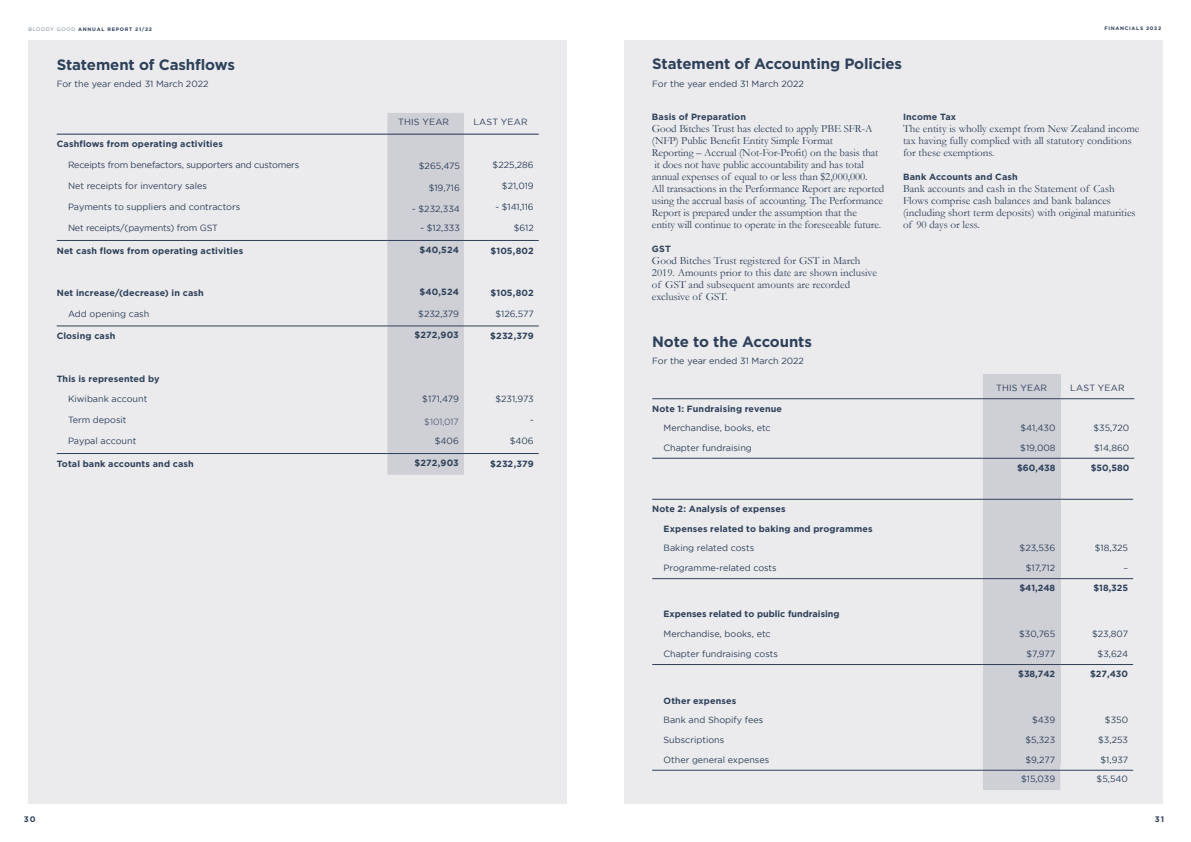
<style>
.page{position:relative;width:1191px;height:842px;background:#fff}
.page>*{position:absolute;margin:0;border:0;box-sizing:border-box;transform-origin:0 0}
.t1{font:700 15px "Gotham HTF";letter-spacing:-.01em;color:#2d415a}
.t2{font:11px/12px "Garamond";color:#2d415a}
.t3{font:9px "Gotham";color:#2d415a}
.t4{font:700 9px "Gotham HTF";letter-spacing:.015em;color:#2d415a}
.t5{font:700 9px "Gotham";color:#2d415a}
.t6{font:9px "Gotham";letter-spacing:-.02em;color:#2d415a}
.t7{font:9px "Gotham";letter-spacing:.02em;color:#2d415a}
.t8{font:700 9px "Gotham";letter-spacing:.01em;color:#2e4059}
.t9{font:300 9px "Gotham";color:#2d415a}
.t10{font:700 8px "Gotham";color:#2d415a}
.t11{font:700 5px "Gotham";letter-spacing:.14em;color:#2d415a}
.s1{font-weight:300}
.s2{font-family:"Gotham";color:#2e4059}
</style>
<div class="page">
<div style="left:28px;top:40px;width:539px;height:764px;background:#ebeaed"></div>
<div style="left:624px;top:40px;width:538px;height:764px;background:#ebeaed"></div>
<div style="left:387px;top:113px;width:77px;height:362px;background:#cfcfd6"></div>
<hr style="left:57px;top:134px;width:330px;height:1px;background:#213357">
<hr style="left:387px;top:134px;width:77px;height:1px;background:#213357">
<hr style="left:464px;top:134px;width:75px;height:1px;background:#213357">
<hr style="left:57px;top:240px;width:330px;height:1px;background:#2e4059">
<hr style="left:387px;top:240px;width:77px;height:1px;background:#2e4059">
<hr style="left:464px;top:240px;width:75px;height:1px;background:#2e4059">
<hr style="left:57px;top:326px;width:330px;height:1px;background:#2d415a">
<hr style="left:387px;top:326px;width:77px;height:1px;background:#2d415a">
<hr style="left:464px;top:326px;width:75px;height:1px;background:#2d415a">
<hr style="left:57px;top:453px;width:330px;height:1px;background:#2d415a">
<hr style="left:387px;top:453px;width:77px;height:1px;background:#2d415a">
<hr style="left:464px;top:453px;width:75px;height:1px;background:#2d415a">
<div style="left:982px;top:375px;width:78px;height:390px;background:#cfcfd6"></div>
<svg style="left:982px;top:379px;width:78px;height:99px"></svg>
<hr style="left:652px;top:458px;width:330px;height:1px;background:#2d415a">
<hr style="left:982px;top:458px;width:78px;height:1px;background:#2e4059">
<hr style="left:1060px;top:458px;width:74px;height:1px;background:#2e4059">
<hr style="left:652px;top:398px;width:330px;height:1px;background:#314158">
<hr style="left:982px;top:398px;width:78px;height:1px;background:#314158">
<hr style="left:1060px;top:398px;width:74px;height:1px;background:#314158">
<svg style="left:983px;top:579px;width:77px;height:211px"></svg>
<hr style="left:652px;top:578px;width:331px;height:1px;background:#314158">
<hr style="left:983px;top:578px;width:77px;height:1px;background:#314158">
<hr style="left:1060px;top:578px;width:73px;height:1px;background:#314158">
<hr style="left:652px;top:770px;width:331px;height:1px;background:#2d415a">
<hr style="left:983px;top:770px;width:77px;height:1px;background:#2e4059">
<hr style="left:1060px;top:770px;width:73px;height:1px;background:#2e4059">
<hr style="left:652px;top:664px;width:331px;height:1px;background:#314158">
<hr style="left:983px;top:664px;width:77px;height:1px;background:#314158">
<hr style="left:1060px;top:664px;width:73px;height:1px;background:#314158">
<hr style="left:652px;top:499px;width:331px;height:1px;background:#2e4059">
<hr style="left:983px;top:499px;width:77px;height:1px;background:#2e4059">
<hr style="left:1060px;top:499px;width:73px;height:1px;background:#2e4059">
<p class="t11" style="left:28px;top:26px;width:125px"><span class="s1">BLOODY GOOD</span> ANNUAL REPORT 21/22</p>
<p class="t11" style="left:1104px;top:26px;width:58px">FINANCIALS 2022</p>
<h1 class="t1" style="left:57px;top:56px;width:180px">Statement of Cashflows</h1>
<p class="t3" style="left:57px;top:79px;width:153px">For the year ended 31 March 2022</p>
<p class="t7" style="left:398px;top:117px;width:52px">THIS YEAR</p>
<p class="t7" style="left:473px;top:117px;width:56px">LAST YEAR</p>
<p class="t4" style="left:57px;top:139px;width:168px">Cashflows from operating activities</p>
<p class="t6" style="left:68px;top:159px;width:233px">Receipts from benefactors, supporters and customers</p>
<p class="t3" style="left:419px;top:161px;width:43px">$265,475</p>
<p class="t3" style="left:492px;top:159px;width:43px">$225,286</p>
<p class="t3" style="left:68px;top:181px;width:140px">Net receipts for inventory sales</p>
<p class="t3" style="left:429px;top:182px;width:33px">$19,716</p>
<p class="t3" style="left:502px;top:181px;width:33px">$21,019</p>
<p class="t3" style="left:68px;top:202px;width:174px">Payments to suppliers and contractors</p>
<p class="t3" style="left:412px;top:204px;width:49px">- $232,334</p>
<p class="t3" style="left:495px;top:202px;width:40px">- $141,116</p>
<p class="t6" style="left:68px;top:223px;width:151px">Net receipts/(payments) from GST</p>
<p class="t3" style="left:420px;top:223px;width:41px">- $12,333</p>
<p class="t3" style="left:514px;top:223px;width:22px">$612</p>
<p class="t4" style="left:57px;top:245px;width:188px">Net cash flows from operating activities</p>
<p class="t5" style="left:419px;top:244px;width:41px">$40,524</p>
<p class="t4" style="left:490px;top:245px;width:45px">$105,802</p>
<p class="t4" style="left:57px;top:288px;width:149px">Net increase/(decrease) in cash</p>
<p class="t5" style="left:419px;top:287px;width:41px">$40,524</p>
<p class="t4" style="left:490px;top:288px;width:45px">$105,802</p>
<p class="t3" style="left:68px;top:309px;width:83px">Add opening cash</p>
<p class="t3" style="left:418px;top:309px;width:42px">$232,379</p>
<p class="t3" style="left:495px;top:309px;width:40px">$126,577</p>
<p class="t4" style="left:57px;top:331px;width:60px">Closing cash</p>
<p class="t5" style="left:414px;top:330px;width:46px">$272,903</p>
<p class="t4" style="left:490px;top:331px;width:45px">$232,379</p>
<p class="t4" style="left:57px;top:373px;width:104px">This is represented by</p>
<p class="t3" style="left:68px;top:394px;width:81px">Kiwibank account</p>
<p class="t3" style="left:422px;top:394px;width:38px">$171,479</p>
<p class="t3" style="left:495px;top:394px;width:40px">$231,973</p>
<p class="t3" style="left:68px;top:415px;width:60px">Term deposit</p>
<p class="t9" style="left:424px;top:417px;width:36px">$101,017</p>
<p class="t3" style="left:530px;top:415px;width:5px">-</p>
<p class="t3" style="left:68px;top:436px;width:70px">Paypal account</p>
<p class="t3" style="left:435px;top:436px;width:26px">$406</p>
<p class="t3" style="left:510px;top:436px;width:26px">$406</p>
<p class="t4" style="left:57px;top:458px;width:139px">Total bank accounts and cash</p>
<p class="t5" style="left:414px;top:457px;width:46px">$272,903</p>
<p class="t4" style="left:490px;top:458px;width:45px">$232,379</p>
<h1 class="t1" style="left:652px;top:55px;width:251px">Statement of Accounting Policies</h1>
<p class="t3" style="left:652px;top:79px;width:153px">For the year ended 31 March 2022</p>
<p class="t4" style="left:652px;top:112px;width:96px">Basis of Preparation</p>
<p class="t2" style="left:652px;top:122px;width:234px">Good Bitches Trust has elected to apply PBE SFR-A (NFP) Public Benefit Entity Simple Format<br>Reporting – Accrual (Not-For-Profit) on the basis that it does not have public accountability and has total annual expenses of equal to or less than $2,000,000.<br>All transactions in the Performance Report are reported using the accrual basis of accounting. The Performance Report is prepared under the assumption that the<br>entity will continue to operate in the foreseeable future.</p>
<p class="t4" style="left:652px;top:244px;width:20px">GST</p>
<p class="t2" style="left:652px;top:254px;width:227px">Good Bitches Trust registered for GST in March 2019. Amounts prior to this date are shown inclusive of GST and subsequent amounts are recorded exclusive of GST.</p>
<p class="t4" style="left:903px;top:112px;width:55px">Income Tax</p>
<p class="t2" style="left:903px;top:122px;width:238px">The entity is wholly exempt from New Zealand income tax having fully complied with all statutory conditions for these exemptions.</p>
<p class="t4" style="left:903px;top:172px;width:116px">Bank Accounts and Cash</p>
<p class="t2" style="left:903px;top:182px;width:234px">Bank accounts and cash in the Statement of Cash Flows comprise cash balances and bank balances (including short term deposits) with original maturities of 90 days or less.</p>
<h1 class="t1" style="left:652px;top:333px;width:161px">Note to the Accounts</h1>
<p class="t3" style="left:652px;top:356px;width:153px">For the year ended 31 March 2022</p>
<p class="t7" style="left:996px;top:383px;width:52px">THIS YEAR</p>
<p class="t7" style="left:1070px;top:383px;width:56px">LAST YEAR</p>
<p class="t4" style="left:652px;top:404px;width:131px"><span class="s2">Note 1:</span> Fundraising revenue</p>
<p class="t3" style="left:663px;top:423px;width:109px">Merchandise, books, etc</p>
<p class="t3" style="left:1020px;top:423px;width:37px">$41,430</p>
<p class="t3" style="left:1093px;top:423px;width:37px">$35,720</p>
<p class="t3" style="left:663px;top:442px;width:90px">Chapter fundraising</p>
<p class="t3" style="left:1020px;top:442px;width:37px">$19,008</p>
<p class="t3" style="left:1094px;top:442px;width:37px">$14,860</p>
<p class="t5" style="left:1017px;top:462px;width:40px">$60,438</p>
<p class="t5" style="left:1090px;top:462px;width:40px">$50,580</p>
<p class="t8" style="left:652px;top:503px;width:135px">Note 2: Analysis of expenses</p>
<p class="t4" style="left:663px;top:524px;width:211px">Expenses related to baking and programmes</p>
<p class="t3" style="left:663px;top:543px;width:92px">Baking related costs</p>
<p class="t3" style="left:1019px;top:543px;width:37px">$23,536</p>
<p class="t3" style="left:1094px;top:543px;width:35px">$18,325</p>
<p class="t3" style="left:663px;top:563px;width:115px">Programme-related costs</p>
<p class="t3" style="left:1025px;top:563px;width:31px">$17,712</p>
<p class="t3" style="left:1123px;top:563px;width:6px">–</p>
<p class="t5" style="left:1019px;top:582px;width:37px">$41,248</p>
<p class="t5" style="left:1093px;top:582px;width:36px">$18,325</p>
<p class="t5" style="left:663px;top:609px;width:177px">Expenses related to public fundraising</p>
<p class="t3" style="left:663px;top:629px;width:109px">Merchandise, books, etc</p>
<p class="t3" style="left:1019px;top:629px;width:38px">$30,765</p>
<p class="t3" style="left:1092px;top:629px;width:38px">$23,807</p>
<p class="t3" style="left:663px;top:649px;width:116px">Chapter fundraising costs</p>
<p class="t3" style="left:1026px;top:649px;width:30px">$7,977</p>
<p class="t3" style="left:1097px;top:649px;width:32px">$3,624</p>
<p class="t5" style="left:1018px;top:668px;width:39px">$38,742</p>
<p class="t5" style="left:1090px;top:668px;width:39px">$27,430</p>
<p class="t4" style="left:663px;top:696px;width:74px">Other expenses</p>
<p class="t3" style="left:663px;top:715px;width:101px">Bank and Shopify fees</p>
<p class="t3" style="left:1032px;top:715px;width:25px">$439</p>
<p class="t3" style="left:1105px;top:715px;width:25px">$350</p>
<p class="t3" style="left:663px;top:735px;width:62px">Subscriptions</p>
<p class="t3" style="left:1025px;top:735px;width:31px">$5,323</p>
<p class="t3" style="left:1098px;top:735px;width:31px">$3,253</p>
<p class="t3" style="left:663px;top:754px;width:107px">Other general expenses</p>
<p class="t3" style="left:1025px;top:754px;width:31px">$9,277</p>
<p class="t3" style="left:1100px;top:754px;width:29px">$1,937</p>
<p class="t3" style="left:1021px;top:774px;width:36px">$15,039</p>
<p class="t3" style="left:1096px;top:774px;width:33px">$5,540</p>
<p class="t10" style="left:24px;top:815px;width:13px">30</p>
<p class="t10" style="left:1154px;top:815px;width:11px">31</p>
</div>
